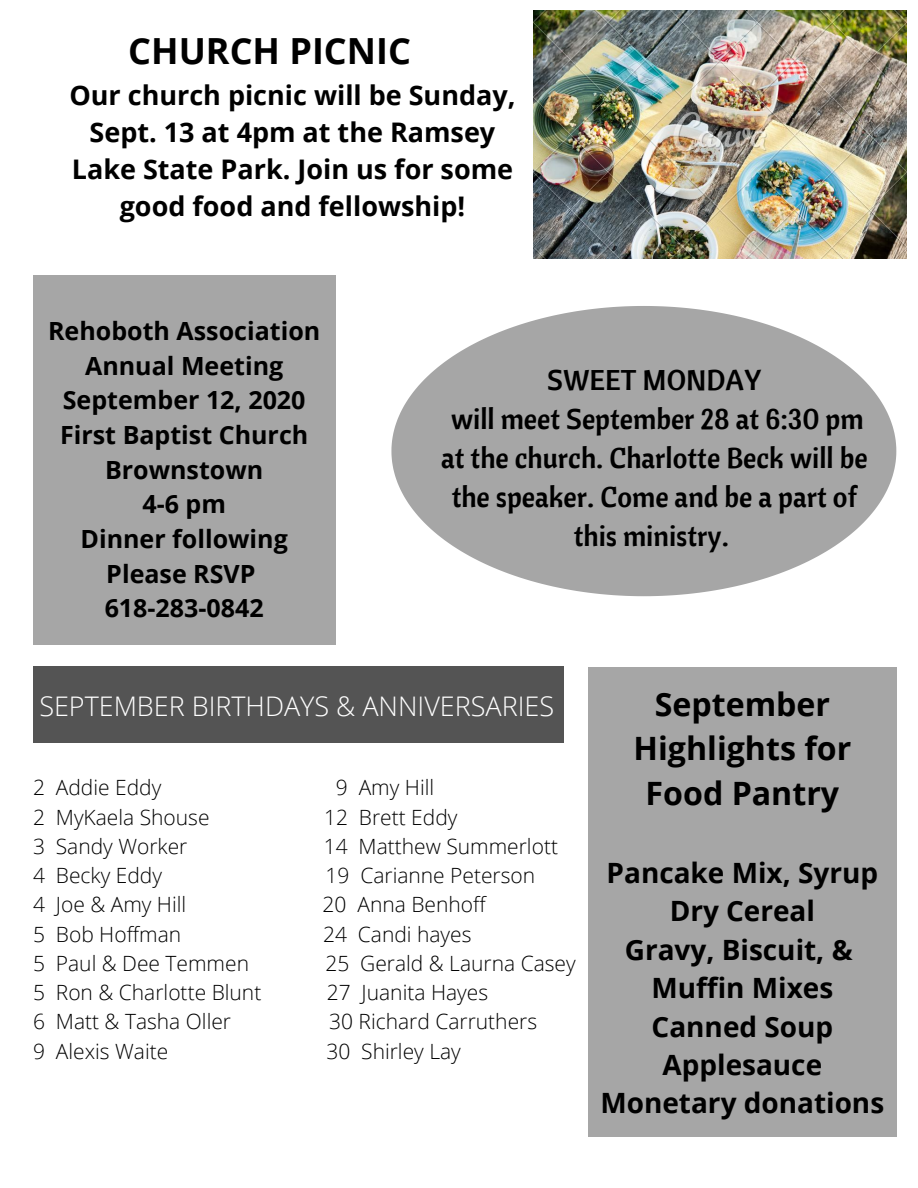
<style>
.page{position:relative;width:918px;height:1188px;background:#fff}
.page>*{position:absolute;margin:0;border:0;box-sizing:border-box;transform-origin:0 0}
.t1{font:700 36px "Open Sans";color:#000}
.t2{font:700 32.1px/44.2px "Open Sans";color:#000;text-align:center}
.t3{font:28.35px/39px "Cantora One";color:#000;text-align:center}
.t4{font:700 27.9px/38.4px "Open Sans";color:#000;text-align:center}
.t5{font:700 27px/37.2px "Open Sans";color:#000;text-align:center}
.t6{font:300 27px "Open Sans";color:#fff}
.t7{font:700 25.05px/34.7px "Open Sans";color:#000;text-align:center}
.t8{font:300 21px "Open Sans";color:#000}
</style>
<div class="page">
<svg style="left:391px;top:306px;width:505px;height:290px;fill:#a6a6a6"></svg>
<img style="left:533px;top:10px;width:374px;height:249px">
<div style="left:33px;top:276px;width:303px;height:369px;background:#a6a6a6"></div>
<div style="left:33px;top:667px;width:530px;height:76px;background:#545454"></div>
<div style="left:589px;top:667px;width:308px;height:469px;background:#a6a6a6"></div>
<h1 class="t1" style="left:128px;top:26px;width:284px">CHURCH PICNIC</h1>
<p class="t5" style="left:69px;top:76px;width:448px">Our church picnic will be Sunday,<br>Sept. 13 at 4pm at the Ramsey<br>Lake State Park. Join us for some good food and fellowship!</p>
<p class="t7" style="left:48px;top:313px;width:274px">Rehoboth Association<br>Annual Meeting<br>September 12, 2020<br>First Baptist Church<br>Brownstown<br>4-6 pm<br>Dinner following<br>Please RSVP<br>618-283-0842</p>
<h3 class="t3" style="left:441px;top:360px;width:428px">SWEET MONDAY<br>will meet September 28 at 6:30 pm at the church. Charlotte Beck will be the speaker. Come and be a part of this ministry.</h3>
<p class="t6" style="left:39px;top:687px;width:516px">SEPTEMBER BIRTHDAYS &amp; ANNIVERSARIES</p>
<h2 class="t2" style="left:634px;top:682px;width:219px">September<br>Highlights for<br>Food Pantry</h2>
<p class="t8" style="left:33px;top:773px;width:130px">2 Addie Eddy</p>
<p class="t8" style="left:336px;top:773px;width:100px">9 Amy Hill</p>
<p class="t8" style="left:33px;top:802px;width:178px">2 MyKaela Shouse</p>
<p class="t8" style="left:324px;top:802px;width:135px">12 Brett Eddy</p>
<p class="t8" style="left:33px;top:831px;width:156px">3 Sandy Worker</p>
<p class="t8" style="left:324px;top:831px;width:236px">14 Matthew Summerlott</p>
<p class="t8" style="left:33px;top:861px;width:130px">4 Becky Eddy</p>
<p class="t8" style="left:326px;top:861px;width:211px">19 Carianne Peterson</p>
<p class="t8" style="left:33px;top:890px;width:155px">4 Joe &amp; Amy Hill</p>
<p class="t8" style="left:323px;top:890px;width:165px">20 Anna Benhoff</p>
<p class="t8" style="left:33px;top:919px;width:150px">5 Bob Hoffman</p>
<p class="t8" style="left:323px;top:919px;width:150px">24 Candi hayes</p>
<p class="t8" style="left:33px;top:948px;width:218px">5 Paul &amp; Dee Temmen</p>
<p class="t8" style="left:325px;top:948px;width:252px">25 Gerald &amp; Laurna Casey</p>
<p class="t8" style="left:33px;top:978px;width:230px">5 Ron &amp; Charlotte Blunt</p>
<p class="t8" style="left:327px;top:978px;width:163px">27 Juanita Hayes</p>
<p class="t8" style="left:33px;top:1007px;width:200px">6 Matt &amp; Tasha Oller</p>
<p class="t8" style="left:329px;top:1007px;width:209px">30 Richard Carruthers</p>
<p class="t8" style="left:33px;top:1036px;width:137px">9 Alexis Waite</p>
<p class="t8" style="left:326px;top:1036px;width:136px">30 Shirley Lay</p>
<h3 class="t4" style="left:600px;top:853px;width:285px">Pancake Mix, Syrup<br>Dry Cereal<br>Gravy, Biscuit, &amp;<br>Muffin Mixes<br>Canned Soup<br>Applesauce<br>Monetary donations</h3>
</div>
